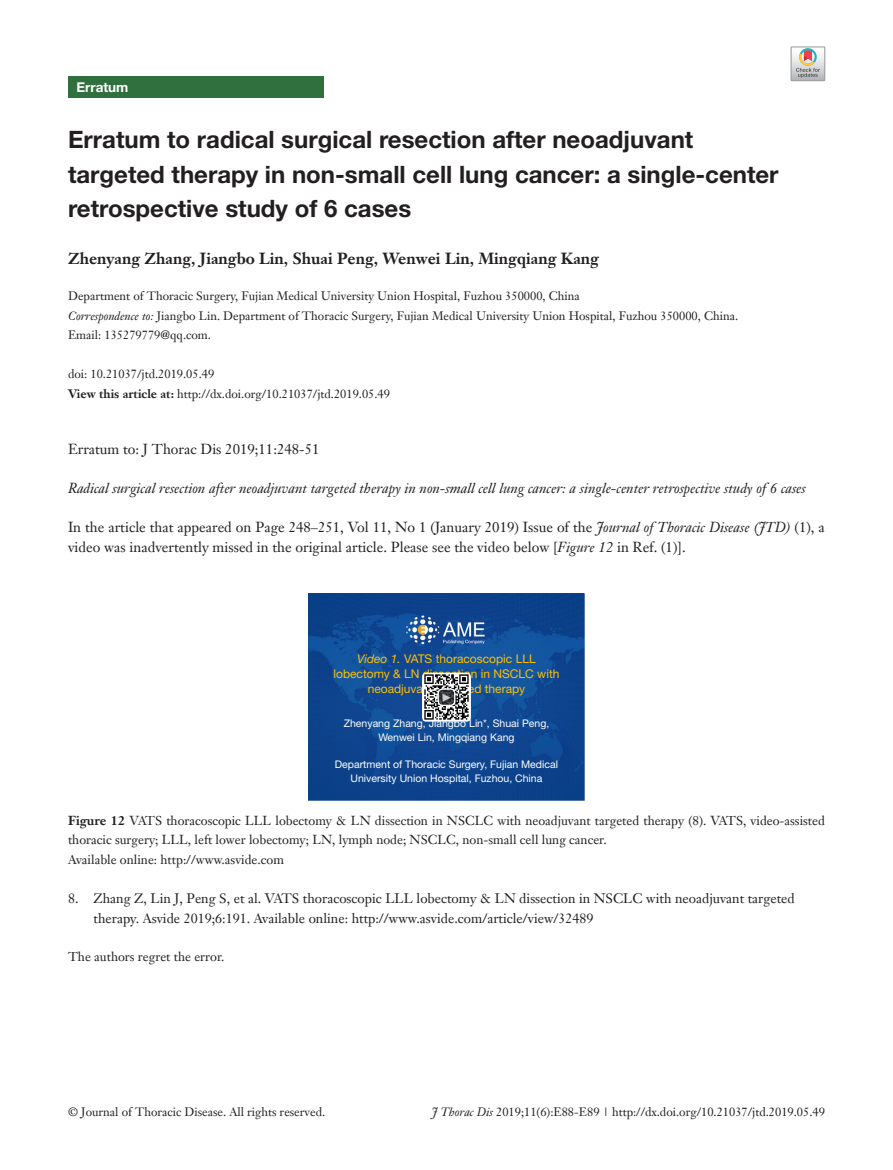
<style>
.page{position:relative;width:893px;height:1170px;background:#fff}
.page>*{position:absolute;margin:0;border:0;box-sizing:border-box;transform-origin:0 0}
.文题{font:700 24px/34.5px "Helvetica Neue LT Pro";color:#231f20}
.作者{font:700 15.75px "Janson Text LT";color:#231f20}
.t1{font:14.25px/19.5px "Janson Text LT";color:#231f20}
.二级标题斜体-6_5{font:italic 14.25px "Janson Text LT";color:#231f20}
.t2{font:13.5px/19.5px "Janson Text LT";color:#231f20}
.栏目{font:700 13.5px "Helvetica Neue LT Pro";color:#fff}
.t3{font:12.75px/19.5px "Janson Text LT";color:#231f20}
.通讯作者{font:12px/19.5px "Janson Text LT";color:#231f20}
.t4{font:12px/15.3px "Helvetica Neue LT Pro";color:#ffc000;text-align:center}
.单位{font:12px "Janson Text LT";color:#231f20}
.doi{font:12px "Janson Text LT";color:#231f20}
.t5{font:11.55px "Times New Roman";color:#fff}
.t6{font:10.5px/13.6px "Helvetica Neue LT Pro";color:#fff;text-align:center}
.s1{font-style:italic}
.s2{font-weight:700}
</style>
<div class="page">
<div style="left:68px;top:77px;width:255px;height:21px;background:#30703e"></div>
<svg style="left:791px;top:47px;width:34px;height:34px"></svg>
<img style="left:308px;top:593px;width:277px;height:207px">
<svg style="left:422px;top:672px;width:49px;height:49px"></svg>
<img style="left:423px;top:673px;width:47px;height:47px">
<svg style="left:438px;top:689px;width:17px;height:16px"></svg>
<div style="left:438px;top:688px;width:17px;height:17px;border:1px solid #fff;border-radius:4px"></div>
<p class="栏目" style="left:77px;top:79px;width:53px">Erratum</p>
<p class="文题" style="left:68px;top:122px;width:712px">Erratum to radical surgical resection after neoadjuvant targeted therapy in non-small cell lung cancer: a single-center retrospective study of 6 cases</p>
<p class="作者" style="left:68px;top:248px;width:532px">Zhenyang Zhang, Jiangbo Lin, Shuai Peng, Wenwei Lin, Mingqiang Kang</p>
<p class="单位" style="left:68px;top:288px;width:513px">Department of Thoracic Surgery, Fujian Medical University Union Hospital, Fuzhou 350000, China</p>
<p class="通讯作者" style="left:68px;top:305px;width:672px"><span class="s1">Correspondence to:</span> Jiangbo Lin. Department of Thoracic Surgery, Fujian Medical University Union Hospital, Fuzhou 350000, China.<br>Email: 135279779@qq.com.</p>
<p class="doi" style="left:68px;top:366px;width:148px">doi: 10.21037/jtd.2019.05.49</p>
<p class="通讯作者" style="left:68px;top:383px;width:323px"><span class="s2">View this article at:</span> http://dx.doi.org/10.21037/jtd.2019.05.49</p>
<p class="t1" style="left:68px;top:439px;width:253px">Erratum to: J Thorac Dis 2019;11:248-51</p>
<p class="二级标题斜体-6_5" style="left:68px;top:479px;width:739px">Radical surgical resection after neoadjuvant targeted therapy in non-small cell lung cancer: a single-center retrospective study of 6 cases</p>
<p class="t1" style="left:68px;top:517px;width:758px">In the article that appeared on Page 248–251, Vol 11, No 1 (January 2019) Issue of the <span class="s1">Journal of Thoracic Disease (JTD)</span> (1), a video was inadvertently missed in the original article. Please see the video below [<span class="s1">Figure 12</span> in Ref. (1)].</p>
<p class="t4" style="left:333px;top:650px;width:228px"><span class="s1">Video 1.</span> VATS thoracoscopic LLL lobectomy &amp; LN dissection in NSCLC with neoadjuvant targeted therapy</p>
<p class="t6" style="left:344px;top:716px;width:207px">Zhenyang Zhang, Jiangbo Lin*, Shuai Peng,<br>Wenwei Lin, Mingqiang Kang</p>
<p class="t6" style="left:335px;top:757px;width:225px">Department of Thoracic Surgery, Fujian Medical<br>University Union Hospital, Fuzhou, China</p>
<p class="t5" style="left:455px;top:691px;width:13px;rotate:90deg">▲</p>
<p class="t3" style="left:68px;top:810px;width:758px"><span class="s2">Figure 12</span> VATS thoracoscopic LLL lobectomy &amp; LN dissection in NSCLC with neoadjuvant targeted therapy (8). VATS, video-assisted thoracic surgery; LLL, left lower lobectomy; LN, lymph node; NSCLC, non-small cell lung cancer.</p>
<p class="t3" style="left:68px;top:849px;width:217px">Available online: http://www.asvide.com</p>
<p class="t2" style="left:94px;top:888px;width:703px;text-indent:-26px">8. Zhang Z, Lin J, Peng S, et al. VATS thoracoscopic LLL lobectomy &amp; LN dissection in NSCLC with neoadjuvant targeted therapy. Asvide 2019;6:191. Available online: http://www.asvide.com/article/view/32489</p>
<p class="t3" style="left:68px;top:946px;width:158px">The authors regret the error.</p>
<p class="通讯作者" style="left:68px;top:1102px;width:259px">© Journal of Thoracic Disease. All rights reserved.</p>
<p class="通讯作者" style="left:432px;top:1102px;width:394px"><span class="s1">J Thorac Dis</span> 2019;11(6):E88-E89 | http://dx.doi.org/10.21037/jtd.2019.05.49</p>
</div>
